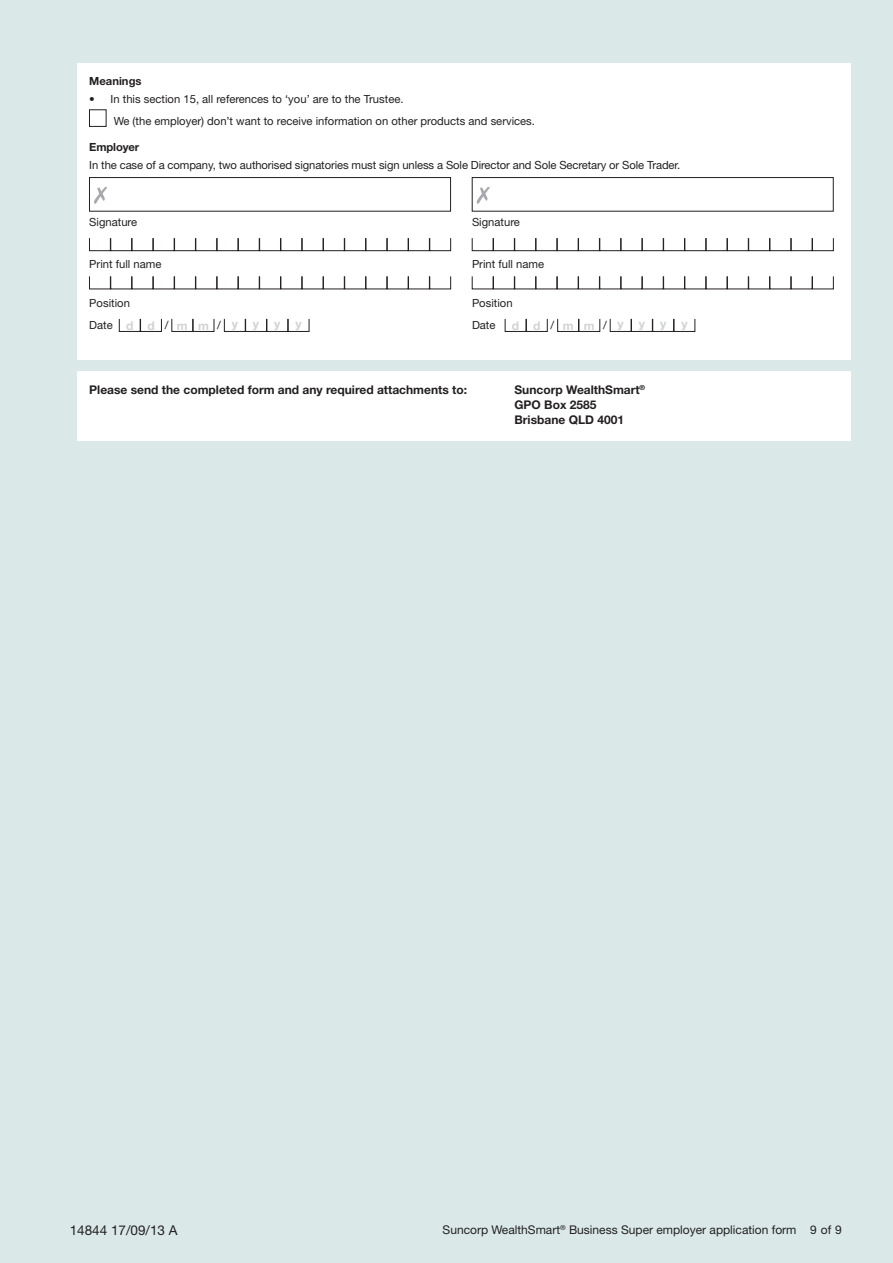
<style>
.page{position:relative;width:893px;height:1263px;background:#dae9e8}
.page>*{position:absolute;margin:0;border:0;box-sizing:border-box;transform-origin:0 0}
.t1{font:13.5px "Helvetica Neue";color:#231f20}
.t2{font:700 12px/15px "Helvetica Neue";color:#231f20}
.t3{font:12px "Helvetica Neue";color:#231f20}
.t4{font:700 12px "Helvetica Neue";color:#d1d2d4}
.t5{font:11.25px/22px "Helvetica Neue";color:#231f20}
.t6{font:700 11.25px "Helvetica Neue";letter-spacing:-.005em;color:#231f20}
.s1{font-weight:700;font-size:12px;color:#d1d2d4}
.s2{font-weight:400;font-size:11.25px;color:#231f20}
</style>
<div class="page">
<div style="left:77px;top:64px;width:773px;height:296px;background:#fff"></div>
<div style="left:89px;top:110px;width:17px;height:17px;border:1px solid #231f20"></div>
<svg style="left:94px;top:187px;width:13px;height:17px"></svg>
<div style="left:89px;top:177px;width:362px;height:34px;border:1px solid #231f20"></div>
<svg style="left:477px;top:187px;width:13px;height:17px"></svg>
<div style="left:472px;top:177px;width:361px;height:34px;border:1px solid #231f20"></div>
<svg style="left:89px;top:238px;width:362px;height:13px"></svg>
<svg style="left:472px;top:238px;width:362px;height:13px"></svg>
<svg style="left:89px;top:276px;width:362px;height:13px"></svg>
<svg style="left:472px;top:276px;width:362px;height:13px"></svg>
<svg style="left:119px;top:318px;width:43px;height:14px"></svg>
<svg style="left:171px;top:318px;width:43px;height:14px"></svg>
<svg style="left:224px;top:318px;width:85px;height:14px"></svg>
<svg style="left:505px;top:318px;width:43px;height:14px"></svg>
<svg style="left:557px;top:318px;width:43px;height:14px"></svg>
<svg style="left:610px;top:318px;width:85px;height:14px"></svg>
<div style="left:77px;top:371px;width:773px;height:70px;background:#fff"></div>
<p class="t6" style="left:89px;top:74px;width:54px">Meanings</p>
<p class="t5" style="left:114px;top:88px;width:423px;text-indent:-24px">• In this section 15, all references to ‘you’ are to the Trustee.<br>We (the employer) don’t want to receive information on other products and services.</p>
<p class="t6" style="left:89px;top:140px;width:52px">Employer</p>
<p class="t5" style="left:89px;top:154px;width:592px">In the case of a company, two authorised signatories must sign unless a Sole Director and Sole Secretary or Sole Trader.</p>
<p class="t5" style="left:89px;top:211px;width:49px">Signature</p>
<p class="t5" style="left:472px;top:211px;width:49px">Signature</p>
<p class="t5" style="left:89px;top:253px;width:74px">Print full name</p>
<p class="t5" style="left:472px;top:253px;width:74px">Print full name</p>
<p class="t5" style="left:89px;top:291px;width:42px">Position</p>
<p class="t5" style="left:472px;top:291px;width:42px">Position</p>
<p class="t5" style="left:89px;top:313px;width:150px">Date <span class="s1">d d</span>/ <span class="s1">mm</span>/ <span class="s1">y</span></p>
<p class="t4" style="left:253px;top:317px;width:8px">y</p>
<p class="t4" style="left:274px;top:317px;width:8px">y</p>
<p class="t4" style="left:295px;top:317px;width:8px">y</p>
<p class="t5" style="left:472px;top:313px;width:25px">Date</p>
<p class="t4" style="left:512px;top:318px;width:113px">d d<span class="s2">/</span> mm<span class="s2">/</span>y</p>
<p class="t4" style="left:639px;top:317px;width:8px">y</p>
<p class="t4" style="left:660px;top:317px;width:8px">y</p>
<p class="t4" style="left:681px;top:317px;width:8px">y</p>
<p class="t2" style="left:89px;top:381px;width:379px">Please send the completed form and any required attachments to:</p>
<p class="t2" style="left:514px;top:381px;width:132px">Suncorp WealthSmart<sup>®<br></sup>GPO Box 2585<br>Brisbane QLD 4001</p>
<p class="t1" style="left:70px;top:1222px;width:109px">14844 17/09/13 A</p>
<p class="t3" style="left:443px;top:1223px;width:401px">Suncorp WealthSmart<sup>®</sup> Business Super employer application form 9 of 9</p>
</div>
